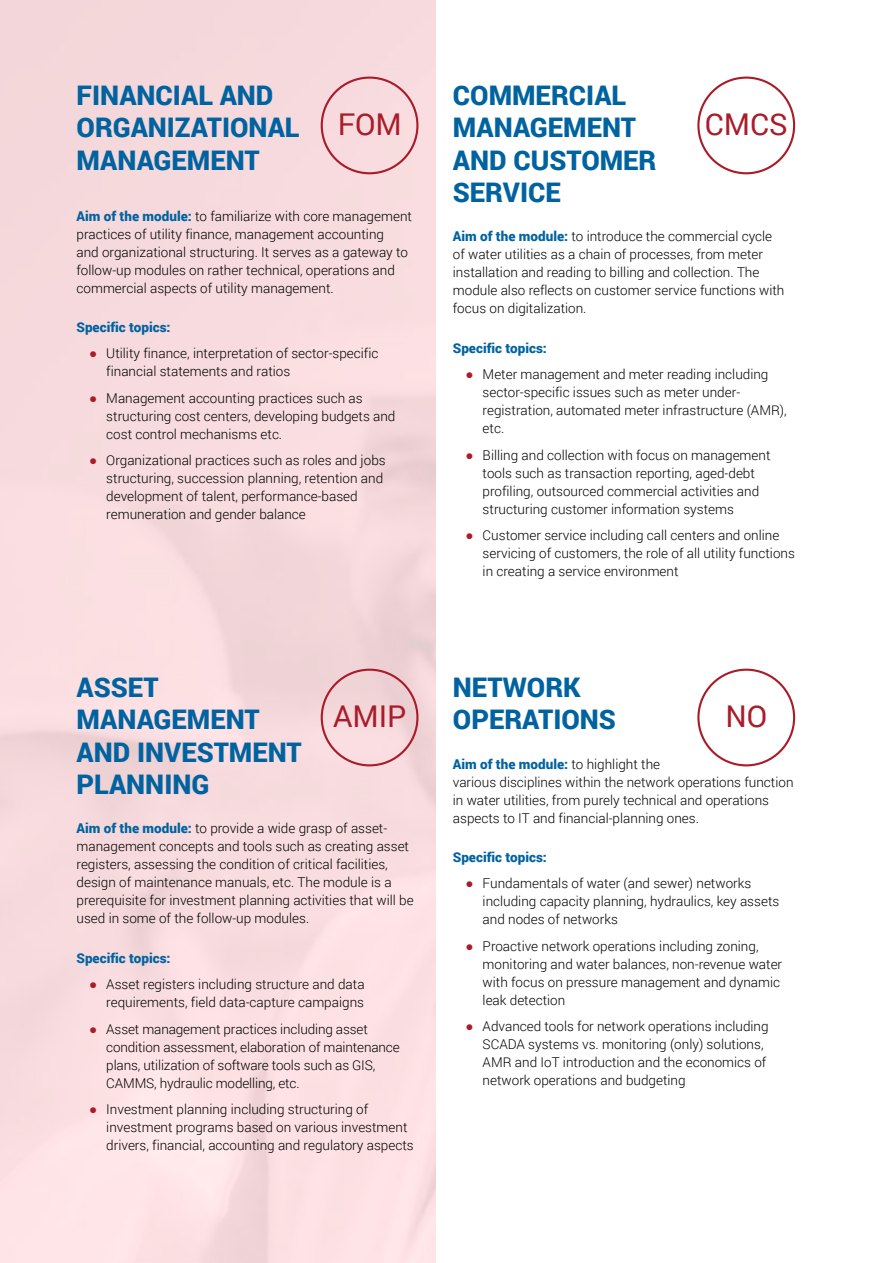
<style>
.page{position:relative;width:893px;height:1263px;background:#fff}
.page>*{position:absolute;margin:0;border:0;box-sizing:border-box;transform-origin:0 0}
.t1{font:30px "Roboto";color:#aa1c2a}
.t2{font:900 27px/32.4px "Roboto";color:#0063a0}
.t3{font:300 13.5px/18px "Roboto";color:#000}
.t4{font:900 13.5px "Roboto";color:#0063a0}
.s1{font-weight:900;color:#0063a0}
.s2{font-family:"Arial";font-weight:400;color:#aa1c2a}
</style>
<div class="page">
<svg style="left:321px;top:77px;width:97px;height:97px;background:#f2ced2"></svg>
<svg style="left:321px;top:669px;width:97px;height:97px;background:#eecace"></svg>
<svg style="left:697px;top:77px;width:98px;height:97px"></svg>
<svg style="left:697px;top:669px;width:98px;height:97px"></svg>
<h2 class="t2" style="left:77px;top:78px;width:225px">FINANCIAL AND<br>ORGANIZATIONAL<br>MANAGEMENT</h2>
<h1 class="t1" style="left:338px;top:103px;width:66px">FOM</h1>
<p class="t3" style="left:77px;top:206px;width:337px"><span class="s1">Aim of the module:</span> to familiarize with core management practices of utility finance, management accounting<br>and organizational structuring. It serves as a gateway to follow-up modules on rather technical, operations and commercial aspects of utility management.</p>
<p class="t4" style="left:77px;top:317px;width:96px">Specific topics:</p>
<p class="t3" style="left:106px;top:344px;width:274px;text-indent:-17px"><span class="s2">●</span> Utility finance, interpretation of sector-specific financial statements and ratios</p>
<p class="t3" style="left:106px;top:389px;width:291px;text-indent:-17px"><span class="s2">●</span> Management accounting practices such as structuring cost centers, developing budgets and cost control mechanisms etc.</p>
<p class="t3" style="left:106px;top:451px;width:281px;text-indent:-17px"><span class="s2">●</span> Organizational practices such as roles and jobs structuring, succession planning, retention and development of talent, performance-based remuneration and gender balance</p>
<h2 class="t2" style="left:453px;top:78px;width:205px">COMMERCIAL<br>MANAGEMENT<br>AND CUSTOMER<br>SERVICE</h2>
<p class="t3" style="left:453px;top:227px;width:333px"><span class="s1">Aim of the module:</span> to introduce the commercial cycle of water utilities as a chain of processes, from meter installation and reading to billing and collection. The module also reflects on customer service functions with focus on digitalization.</p>
<p class="t4" style="left:453px;top:338px;width:96px">Specific topics:</p>
<p class="t3" style="left:483px;top:365px;width:306px;text-indent:-17px"><span class="s2">●</span> Meter management and meter reading including sector-specific issues such as meter under&shy;registration, automated meter infrastructure (AMR), etc.</p>
<p class="t3" style="left:483px;top:445px;width:289px;text-indent:-17px"><span class="s2">●</span> Billing and collection with focus on management tools such as transaction reporting, aged-debt profiling, outsourced commercial activities and structuring customer information systems</p>
<p class="t3" style="left:483px;top:526px;width:314px;text-indent:-17px"><span class="s2">●</span> Customer service including call centers and online servicing of customers, the role of all utility functions in creating a service environment</p>
<h1 class="t1" style="left:705px;top:103px;width:85px">CMCS</h1>
<h2 class="t2" style="left:77px;top:670px;width:227px">ASSET<br>MANAGEMENT<br>AND INVESTMENT<br>PLANNING</h2>
<p class="t3" style="left:77px;top:819px;width:339px"><span class="s1">Aim of the module:</span> to provide a wide grasp of asset&shy;management concepts and tools such as creating asset registers, assessing the condition of critical facilities, design of maintenance manuals, etc. The module is a prerequisite for investment planning activities that will be used in some of the follow-up modules.</p>
<p class="t4" style="left:77px;top:948px;width:96px">Specific topics:</p>
<p class="t3" style="left:89px;top:975px;width:277px;text-align:right"><span class="s2">●</span> Asset registers including structure and data requirements, field data-capture campaigns</p>
<p class="t3" style="left:106px;top:1019px;width:295px;text-indent:-17px"><span class="s2">●</span> Asset management practices including asset condition assessment, elaboration of maintenance plans, utilization of software tools such as GIS, CAMMS, hydraulic modelling, etc.</p>
<p class="t3" style="left:106px;top:1100px;width:309px;text-indent:-17px"><span class="s2">●</span> Investment planning including structuring of investment programs based on various investment drivers, financial, accounting and regulatory aspects</p>
<h1 class="t1" style="left:333px;top:695px;width:75px">AMIP</h1>
<h2 class="t2" style="left:453px;top:670px;width:165px">NETWORK<br>OPERATIONS</h2>
<p class="t3" style="left:453px;top:754px;width:342px"><span class="s1">Aim of the module:</span> to highlight the<br>various disciplines within the network operations function in water utilities, from purely technical and operations aspects to IT and financial-planning ones.</p>
<p class="t4" style="left:453px;top:847px;width:96px">Specific topics:</p>
<p class="t3" style="left:483px;top:874px;width:298px;text-indent:-17px"><span class="s2">●</span> Fundamentals of water (and sewer) networks including capacity planning, hydraulics, key assets and nodes of networks</p>
<p class="t3" style="left:483px;top:936px;width:301px;text-indent:-17px"><span class="s2">●</span> Proactive network operations including zoning, monitoring and water balances, non-revenue water with focus on pressure management and dynamic leak detection</p>
<p class="t3" style="left:483px;top:1017px;width:287px;text-indent:-17px"><span class="s2">●</span> Advanced tools for network operations including SCADA systems vs. monitoring (only) solutions, AMR and IoT introduction and the economics of network operations and budgeting</p>
<h1 class="t1" style="left:726px;top:695px;width:43px">NO</h1>
</div>
